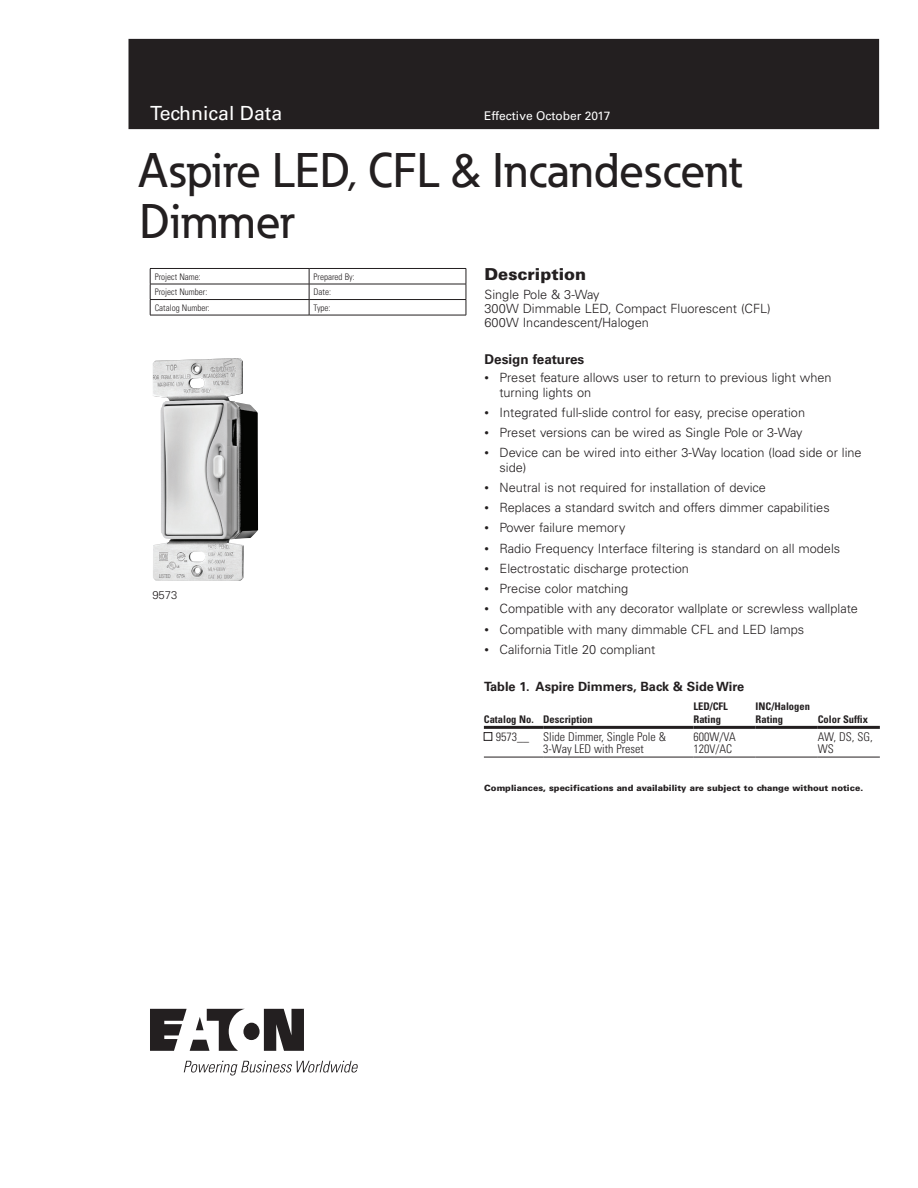
<style>
.page{position:relative;width:918px;height:1188px;background:#fff}
.page>*{position:absolute;margin:0;border:0;box-sizing:border-box;transform-origin:0 0}
.t1{font:500 48px/51px "Eaton";color:#231f20}
.t2{font:19.5px "Univers LT Std";color:#fff}
.t3{font:900 16.5px "Univers LT Std";color:#231f20}
.t4{font:700 13.5px "Univers LT Std";color:#231f20}
.t5{font:300 12.75px/14.2px "Univers LT Std";color:#231f20}
.t6{font:700 12.75px "Univers LT Std";color:#231f20}
.t7{font:300 condensed 12px/12px "Univers LT Std";color:#231f20}
.t8{font:12px "Univers LT Std";color:#fff}
.t9{font:300 11.25px "Univers LT Std";color:#231f20}
.t10{font:700 condensed 10.5px/12.8px "Univers LT Std";color:#231f20}
.t11{font:300 condensed 9px "Univers LT Std";color:#231f20}
.t12{font:900 8.7px "Univers LT Std";color:#231f20}
.s1{font-size:9px}
</style>
<div class="page">
<div style="left:129px;top:39px;width:750px;height:90px;background:#231f20"></div>
<hr style="left:484px;top:757px;width:59px;height:1px;background:#231f20">
<hr style="left:543px;top:757px;width:151px;height:1px;background:#231f20">
<hr style="left:694px;top:757px;width:62px;height:1px;background:#231f20">
<hr style="left:756px;top:757px;width:62px;height:1px;background:#231f20">
<hr style="left:818px;top:757px;width:62px;height:1px;background:#231f20">
<hr style="left:484px;top:726px;width:59px;height:3px;background:#231f20">
<hr style="left:543px;top:726px;width:151px;height:3px;background:#231f20">
<hr style="left:694px;top:726px;width:62px;height:3px;background:#231f20">
<hr style="left:756px;top:726px;width:62px;height:3px;background:#231f20">
<hr style="left:818px;top:726px;width:62px;height:3px;background:#231f20">
<div style="left:484px;top:732px;width:8px;height:9px;border:1px solid #231f20"></div>
<hr style="left:150px;top:268px;width:159px;height:1px;background:#231f20">
<hr style="left:309px;top:268px;width:157px;height:1px;background:#231f20">
<hr style="left:150px;top:284px;width:159px;height:1px;background:#231f20">
<hr style="left:309px;top:284px;width:157px;height:1px;background:#231f20">
<hr style="left:150px;top:299px;width:159px;height:1px;background:#231f20">
<svg style="left:150px;top:269px;width:1px;height:46px"></svg>
<hr style="left:309px;top:299px;width:157px;height:1px;background:#231f20">
<svg style="left:309px;top:269px;width:1px;height:46px"></svg>
<svg style="left:466px;top:269px;width:1px;height:46px"></svg>
<hr style="left:150px;top:315px;width:159px;height:1px;background:#231f20">
<hr style="left:309px;top:315px;width:157px;height:1px;background:#231f20">
<img style="left:153px;top:358px;width:105px;height:223px">
<svg style="left:150px;top:1009px;width:154px;height:42px"></svg>
<svg style="left:184px;top:1061px;width:174px;height:15px"></svg>
<h2 class="t2" style="left:150px;top:102px;width:134px">Technical Data</h2>
<p class="t8" style="left:484px;top:109px;width:128px">Effective October 2017</p>
<h1 class="t1" style="left:139px;top:144px;width:604px">Aspire LED, CFL &amp; Incandescent<br>Dimmer</h1>
<p class="t11" style="left:155px;top:271px;width:48px">Project Name:</p>
<p class="t11" style="left:314px;top:271px;width:43px">Prepared By:</p>
<p class="t11" style="left:155px;top:286px;width:54px">Project Number:</p>
<p class="t11" style="left:314px;top:286px;width:19px">Date:</p>
<p class="t11" style="left:155px;top:302px;width:57px">Catalog Number:</p>
<p class="t11" style="left:314px;top:302px;width:18px">Type:</p>
<p class="t9" style="left:152px;top:588px;width:27px">9573</p>
<p class="t3" style="left:485px;top:264px;width:103px">Description</p>
<p class="t5" style="left:485px;top:287px;width:288px">Single Pole &amp; 3-Way<br>300W Dimmable LED, Compact Fluorescent (CFL)<br>600W Incandescent/Halogen</p>
<p class="t4" style="left:485px;top:351px;width:101px">Design features</p>
<p class="t5" style="left:500px;top:371px;width:334px;text-indent:-15px"><span class="s1">•</span> Preset feature allows user to return to previous light when turning lights on</p>
<p class="t5" style="left:485px;top:405px;width:322px"><span class="s1">•</span> Integrated full-slide control for easy, precise operation</p>
<p class="t5" style="left:485px;top:426px;width:320px"><span class="s1">•</span> Preset versions can be wired as Single Pole or 3-Way</p>
<p class="t5" style="left:500px;top:446px;width:364px;text-indent:-15px"><span class="s1">•</span> Device can be wired into either 3-Way location (load side or line side)</p>
<p class="t5" style="left:485px;top:480px;width:283px"><span class="s1">•</span> Neutral is not required for installation of device</p>
<p class="t5" style="left:485px;top:501px;width:347px"><span class="s1">•</span> Replaces a standard switch and offers dimmer capabilities</p>
<p class="t5" style="left:485px;top:521px;width:142px"><span class="s1">•</span> Power failure memory</p>
<p class="t5" style="left:485px;top:541px;width:357px"><span class="s1">•</span> Radio Frequency Interface filtering is standard on all models</p>
<p class="t5" style="left:485px;top:561px;width:206px"><span class="s1">•</span> Electrostatic discharge protection</p>
<p class="t5" style="left:485px;top:582px;width:145px"><span class="s1">•</span> Precise color matching</p>
<p class="t5" style="left:485px;top:602px;width:375px"><span class="s1">•</span> Compatible with any decorator wallplate or screwless wallplate</p>
<p class="t5" style="left:485px;top:622px;width:321px"><span class="s1">•</span> Compatible with many dimmable CFL and LED lamps</p>
<p class="t5" style="left:485px;top:642px;width:172px"><span class="s1">•</span> California Title 20 compliant</p>
<p class="t6" style="left:484px;top:679px;width:261px">Table 1. Aspire Dimmers, Back &amp; Side Wire</p>
<p class="t10" style="left:484px;top:713px;width:110px">Catalog No. Description</p>
<p class="t10" style="left:694px;top:700px;width:36px">LED/CFL<br>Rating</p>
<p class="t10" style="left:756px;top:700px;width:56px">INC/Halogen<br>Rating</p>
<p class="t10" style="left:818px;top:713px;width:52px">Color Suffix</p>
<p class="t7" style="left:543px;top:730px;width:124px;text-indent:-48px">9573__ Slide Dimmer, Single Pole &amp;<br>3-Way LED with Preset</p>
<p class="t7" style="left:694px;top:730px;width:44px">600W/VA<br>120V/AC</p>
<p class="t7" style="left:818px;top:730px;width:56px">AW, DS, SG,<br>WS</p>
<p class="t12" style="left:484px;top:782px;width:381px">Compliances, specifications and availability are subject to change without notice.</p>
</div>
